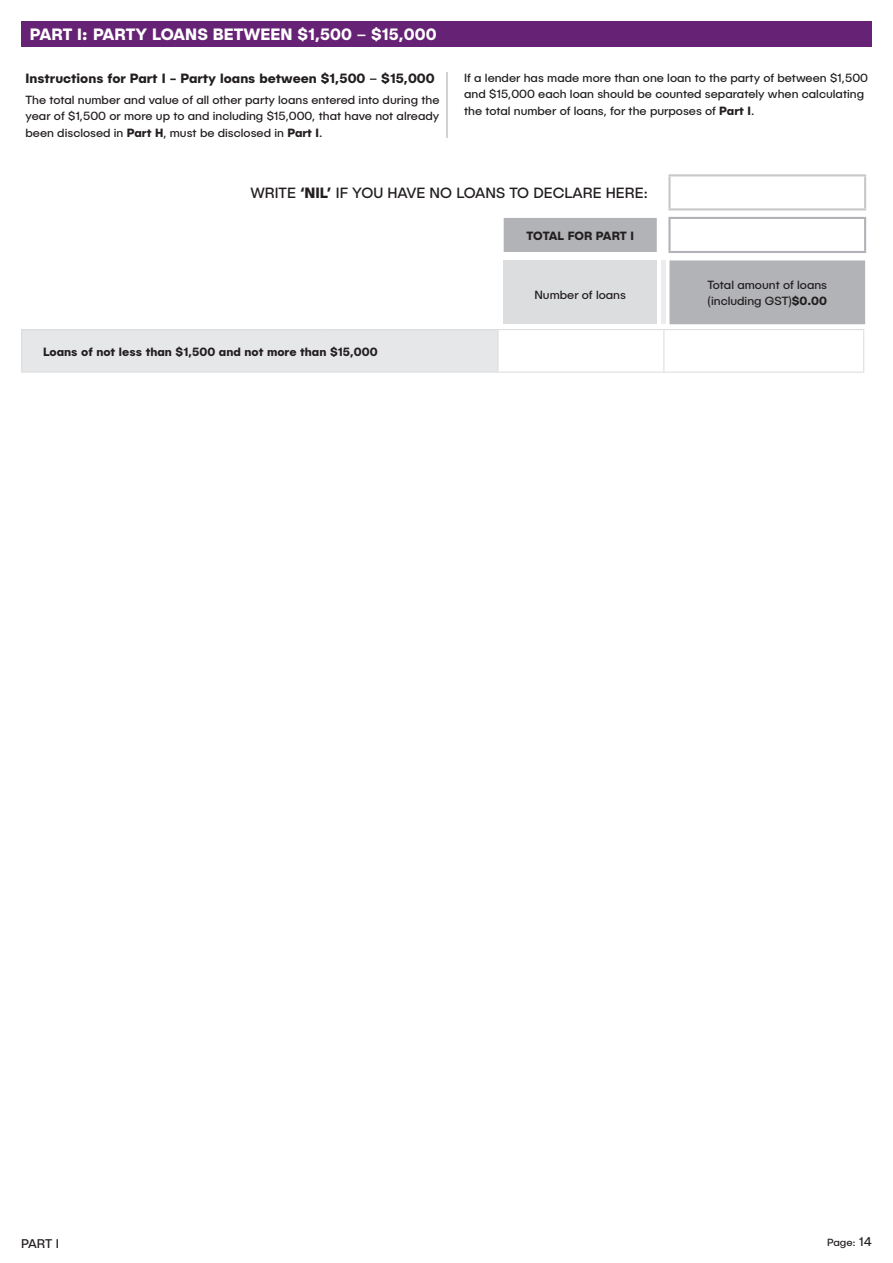
<style>
.page{position:relative;width:893px;height:1263px;background:#fff}
.page>*{position:absolute;margin:0;border:0;box-sizing:border-box;transform-origin:0 0}
.Table_Main_Header_text{font:700 16.5px "Publica Sans";color:#fff}
.Table__NIL__text{font:15px "Publica Sans";color:#231f20}
.Information_body_text{font:700 13.5px "Publica Sans";color:#231f20}
.Information_body_text-2{font:12.75px "Publica Sans";color:#231f20}
.Info_body_for_return_tables{font:12px/16.5px "Publica Sans";color:#231f20;text-align:justify}
.Table_Head{font:700 12px "Publica Sans";color:#231f20}
.Table_body_text{font:12px/16.5px "Publica Sans";color:#231f20}
.Information_body_text-3{font:10.5px "Publica Sans";color:#231f20}
.s1{font-weight:700}
.s2{font-size:12.75px}
</style>
<div class="page">
<div style="left:21px;top:21px;width:851px;height:26px;background:#662274"></div>
<hr style="left:446px;top:72px;width:2px;height:66px;background:#d1d2d4">
<div style="left:22px;top:330px;width:476px;height:42px;background:#e6e7e9"></div>
<hr style="left:21px;top:329px;width:301px;height:1px;background:#dcdddf">
<hr style="left:21px;top:330px;width:1px;height:42px;background:#dcdddf">
<hr style="left:322px;top:329px;width:176px;height:1px;background:#dcdddf">
<hr style="left:498px;top:329px;width:166px;height:1px;background:#dcdddf">
<hr style="left:497px;top:330px;width:2px;height:42px;background:#dcdddf">
<hr style="left:664px;top:329px;width:103px;height:1px;background:#dcdddf">
<hr style="left:663px;top:330px;width:1px;height:42px;background:#dcdddf">
<hr style="left:767px;top:329px;width:97px;height:1px;background:#dcdddf">
<hr style="left:863px;top:330px;width:1px;height:42px;background:#dcdddf">
<hr style="left:21px;top:372px;width:301px;height:1px;background:#dcdddf">
<hr style="left:322px;top:372px;width:176px;height:1px;background:#dcdddf">
<hr style="left:498px;top:372px;width:166px;height:1px;background:#dcdddf">
<hr style="left:664px;top:372px;width:103px;height:1px;background:#dcdddf">
<hr style="left:767px;top:372px;width:97px;height:1px;background:#dcdddf">
<svg style="left:504px;top:218px;width:361px;height:106px"></svg>
<div style="left:504px;top:260px;width:153px;height:64px;background:#dcdddf"></div>
<hr style="left:661px;top:260px;width:4px;height:64px;background:#ececee">
<hr style="left:668px;top:174px;width:198px;height:2px;background:#c7c8ca">
<hr style="left:668px;top:176px;width:3px;height:32px;background:#c7c8ca">
<hr style="left:864px;top:176px;width:2px;height:32px;background:#c7c8ca">
<hr style="left:668px;top:208px;width:198px;height:2px;background:#c7c8ca">
<hr style="left:668px;top:217px;width:198px;height:2px;background:#b2b3b7">
<hr style="left:668px;top:219px;width:3px;height:32px;background:#b2b3b7">
<hr style="left:864px;top:219px;width:2px;height:32px;background:#b2b3b7">
<hr style="left:668px;top:251px;width:198px;height:2px;background:#b2b3b7">
<p class="Table_Main_Header_text" style="left:30px;top:23px;width:408px">PART I: PARTY LOANS BETWEEN $1,500 – $15,000</p>
<p class="Information_body_text" style="left:26px;top:69px;width:411px">Instructions for Part I - Party loans between $1,500 – $15,000</p>
<p class="Info_body_for_return_tables" style="left:26px;top:91px;width:415px">The total number and value of all other party loans entered into during the year of $1,500 or more up to and including $15,000, that have not already been disclosed in <span class="s1">Part H</span>, must be disclosed in <span class="s1">Part I</span>.</p>
<p class="Info_body_for_return_tables" style="left:464px;top:69px;width:405px;text-align:left">If a lender has made more than one loan to the party of between $1,500 and $15,000 each loan should be counted separately when calculating the total number of loans, for the purposes of <span class="s1">Part I</span>.</p>
<p class="Table__NIL__text" style="left:250px;top:184px;width:399px">WRITE <span class="s1">‘NIL’</span> IF YOU HAVE NO LOANS TO DECLARE HERE:</p>
<p class="Table_Head" style="left:526px;top:228px;width:109px">TOTAL FOR PART I</p>
<p class="Table_Head" style="left:43px;top:343px;width:336px">Loans of not less than $1,500 and not more than $15,000</p>
<p class="Table_body_text" style="left:534px;top:286px;width:93px">Number of loans</p>
<p class="Table_body_text" style="left:707px;top:276px;width:121px">Total amount of loans (including GST)<span class="s1">$0.00</span></p>
<p class="Information_body_text-2" style="left:21px;top:1235px;width:39px">PART I</p>
<p class="Information_body_text-3" style="left:827px;top:1236px;width:46px">Page: <span class="s2">14</span></p>
</div>
